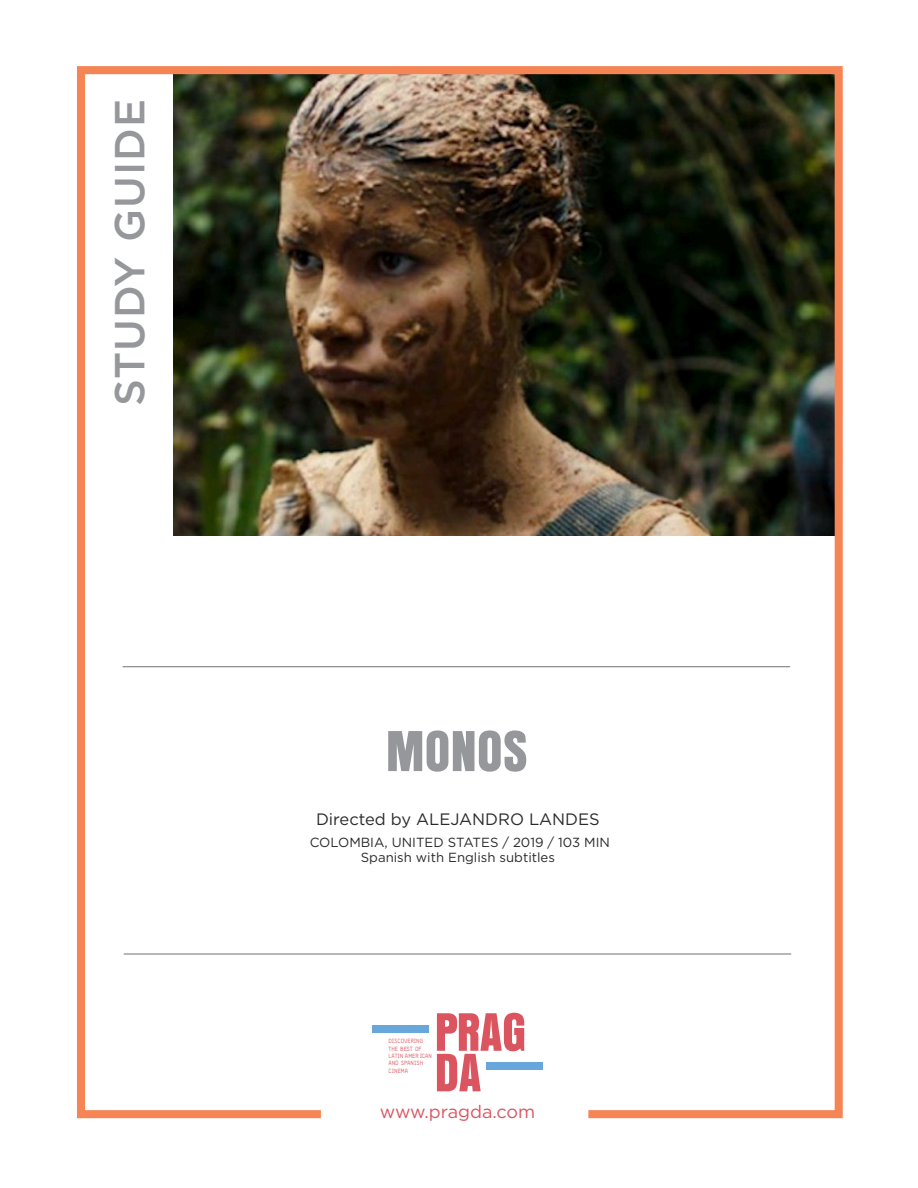
<style>
.page{position:relative;width:918px;height:1188px;background:#fff}
.page>*{position:absolute;margin:0;border:0;box-sizing:border-box;transform-origin:0 0}
.t1{font:60px "Anzeigen Gro D";color:#95979a}
.t2{font:500 42px "Gotham HTF";letter-spacing:.025em;color:#95979a}
.t3{font:18px "Gotham HTF";color:#da5560}
.t4{font:16.5px "Gotham HTF";color:#2b292a}
.t5{font:13.2px/14.9px "Gotham HTF";color:#2b292a;text-align:center}
.t6{font:5.85px/7.4px "Storno";color:#da5560}
</style>
<div class="page">
<img style="left:77px;top:66px;width:766px;height:1053px">
<h2 class="t2" style="left:106px;top:406px;width:309px;rotate:-90deg">STUDY GUIDE</h2>
<h1 class="t1" style="left:386px;top:715px;width:143px">MONOS</h1>
<p class="t4" style="left:316px;top:812px;width:285px">Directed by ALEJANDRO LANDES</p>
<p class="t5" style="left:310px;top:835px;width:302px">COLOMBIA, UNITED STATES / 2019 / 103 MIN<br>Spanish with English subtitles</p>
<p class="t6" style="left:389px;top:1037px;width:45px">DISCOVERING<br>THE BEST OF<br>LATIN AMERICAN<br>AND SPANISH<br>CINEMA</p>
<h3 class="t3" style="left:380px;top:1104px;width:157px">www.pragda.com</h3>
</div>
